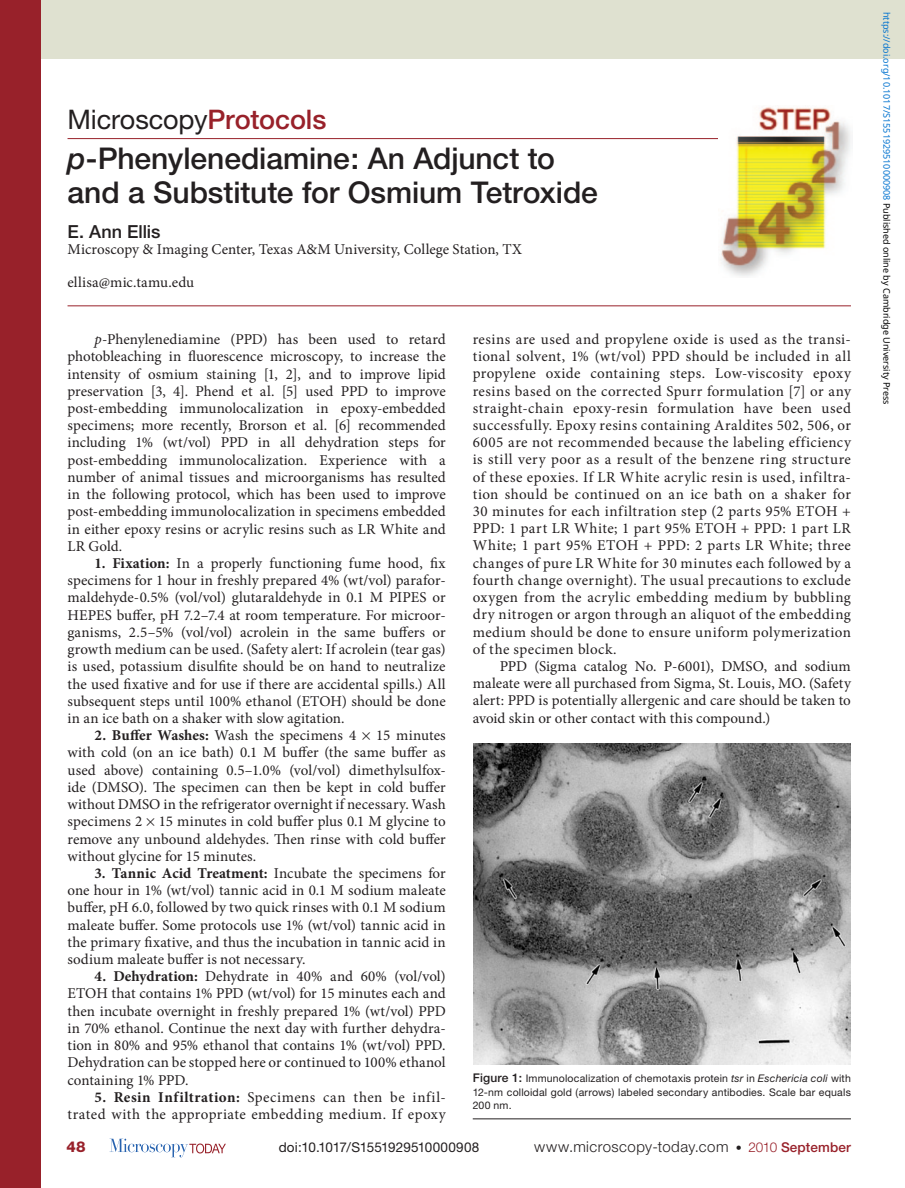
<style>
.page{position:relative;width:905px;height:1188px;background:#fff}
.page>*{position:absolute;margin:0;border:0;box-sizing:border-box;transform-origin:0 0}
.t1{font:500 30px/34.5px "Helvetica Neue";letter-spacing:-.005em;color:#231f20}
.t2{font:27px "Helvetica Neue";letter-spacing:-.005em;color:#231f20}
.t3{font:500 18px "Helvetica Neue";color:#231f20}
.t4{font:15px/17.2px "Minion Pro";letter-spacing:.01em;color:#231f20;text-align:justify}
.t5{font:15px/17.2px "Minion Pro";letter-spacing:.035em;color:#231f20;text-align:right}
.t6{font:300 15px "Helvetica Neue";letter-spacing:.03em;color:#231f20}
.t7{font:800 15px "Helvetica Neue";color:#98212a}
.t8{font:13.5px "Helvetica Neue";letter-spacing:.005em;color:#231f20}
.t9{font:10.5px/13.5px "Helvetica Neue";letter-spacing:.02em;color:#231f20;text-align:justify}
.t10{font:9px "Noto Sans";color:#0172cf}
.s1{font-weight:500;color:#98212a}
.s2{font-style:italic}
.s3{font-weight:700}
.s4{font-weight:500;font-size:12px}
.s5{font-size:12px}
.s6{font-size:13.5px;color:#98212a}
.s7{font-weight:500;font-size:13.5px;color:#98212a}
.s8{color:#000}
</style>
<div class="page">
<svg style="left:110px;top:1139px;width:116px;height:18px"></svg>
<div style="left:10px;top:0;width:894px;height:58px;background:#dfe1d0"></div>
<div style="left:0;top:0;width:40px;height:1188px;background:#98212a"></div>
<hr style="left:68px;top:138px;width:782px;height:1px;background:#98212a">
<hr style="left:68px;top:305px;width:782px;height:1px;background:#98212a">
<img style="left:718px;top:107px;width:133px;height:169px">
<img style="left:473px;top:744px;width:377px;height:320px">
<hr style="left:472px;top:1118px;width:378px;height:1px;background:#231f20">
<h2 class="t2" style="left:68px;top:104px;width:260px">Microscopy<span class="s1">Protocols</span></h2>
<h1 class="t1" style="left:68px;top:141px;width:532px"><span class="s2">p</span>-Phenylenediamine: An Adjunct to and a Substitute for Osmium Tetroxide</h1>
<p class="t3" style="left:68px;top:221px;width:94px">E. Ann Ellis</p>
<p class="t4" style="left:68px;top:241px;width:456px">Microscopy &amp; Imaging Center, Texas A&amp;M University, College Station, TX</p>
<p class="t4" style="left:68px;top:274px;width:128px">ellisa@mic.tamu.edu</p>
<p class="t4" style="left:68px;top:331px;width:380px;text-indent:27px"><span class="s2">p</span>-Phenylenediamine (PPD) has been used to retard photobleaching in fluorescence microscopy, to increase the intensity of osmium staining [1, 2], and to improve lipid preservation [3, 4]. Phend et al. [5] used PPD to improve post-embedding immunolocalization in epoxy-embedded specimens; more recently, Brorson et al. [6] recommended including 1% (wt/vol) PPD in all dehydration steps for post-embedding immunolocalization. Experience with a number of animal tissues and microorganisms has resulted in the following protocol, which has been used to improve post-embedding immunolocalization in specimens embedded in either epoxy resins or acrylic resins such as LR White and LR Gold.</p>
<p class="t4" style="left:68px;top:555px;width:379px;text-indent:27px"><span class="s3">1. Fixation:</span> In a properly functioning fume hood, fix specimens for 1 hour in freshly prepared 4% (wt/vol) parafor&shy;maldehyde-0.5% (vol/vol) glutaraldehyde in 0.1 M PIPES or HEPES buffer, pH 7.2–7.4 at room temperature. For microor&shy;ganisms, 2.5–5% (vol/vol) acrolein in the same buffers or growth medium can be used. (Safety alert: If acrolein (tear gas) is used, potassium disulfite should be on hand to neutralize the used fixative and for use if there are accidental spills.) All subsequent steps until 100% ethanol (ETOH) should be done in an ice bath on a shaker with slow agitation.</p>
<p class="t4" style="left:94px;top:727px;width:263px"><span class="s3">2. Buffer Washes:</span> Wash the specimens 4</p>
<p class="t4" style="left:68px;top:727px;width:380px;text-indent:309px">15 minutes with cold (on an ice bath) 0.1 M buffer (the same buffer as used above) containing 0.5–1.0% (vol/vol) dimethylsulfox&shy;ide (DMSO). The specimen can then be kept in cold buffer without DMSO in the refrigerator overnight if necessary. Wash specimens 2 15 minutes in cold buffer plus 0.1 M glycine to remove any unbound aldehydes. Then rinse with cold buffer without glycine for 15 minutes.</p>
<p class="t4" style="left:68px;top:865px;width:380px;text-indent:27px"><span class="s3">3. Tannic Acid Treatment:</span> Incubate the specimens for one hour in 1% (wt/vol) tannic acid in 0.1 M sodium maleate buffer, pH 6.0, followed by two quick rinses with 0.1 M sodium maleate buffer. Some protocols use 1% (wt/vol) tannic acid in the primary fixative, and thus the incubation in tannic acid in sodium maleate buffer is not necessary.</p>
<p class="t4" style="left:68px;top:968px;width:380px;text-indent:27px"><span class="s3">4. Dehydration:</span> Dehydrate in 40% and 60% (vol/vol)<br>ETOH that contains 1% PPD (wt/vol) for 15 minutes each and then incubate overnight in freshly prepared 1% (wt/vol) PPD in 70% ethanol. Continue the next day with further dehydra&shy;tion in 80% and 95% ethanol that contains 1% (wt/vol) PPD.<br>Dehydration can be stopped here or continued to 100% ethanol containing 1% PPD.</p>
<p class="t5" style="left:68px;top:1088px;width:380px"><span class="s3">5. Resin Infiltration:</span> Specimens can then be infil&shy;trated with the appropriate embedding medium. If epoxy</p>
<p class="t4" style="left:473px;top:331px;width:380px">resins are used and propylene oxide is used as the transi&shy;tional solvent, 1% (wt/vol) PPD should be included in all propylene oxide containing steps. Low-viscosity epoxy resins based on the corrected Spurr formulation [7] or any straight-chain epoxy-resin formulation have been used successfully. Epoxy resins containing Araldites 502, 506, or 6005 are not recommended because the labeling efficiency is still very poor as a result of the benzene ring structure of these epoxies. If LR White acrylic resin is used, infiltra&shy;tion should be continued on an ice bath on a shaker for 30 minutes for each infiltration step (2 parts 95% ETOH + PPD: 1 part LR White; 1 part 95% ETOH + PPD: 1 part LR White; 1 part 95% ETOH + PPD: 2 parts LR White; three changes of pure LR White for 30 minutes each followed by a fourth change overnight). The usual precautions to exclude oxygen from the acrylic embedding medium by bubbling dry nitrogen or argon through an aliquot of the embedding medium should be done to ensure uniform polymerization of the specimen block.</p>
<p class="t4" style="left:473px;top:658px;width:379px;text-indent:27px">PPD (Sigma catalog No. P-6001), DMSO, and sodium maleate were all purchased from Sigma, St. Louis, MO. (Safety alert: PPD is potentially allergenic and care should be taken to avoid skin or other contact with this compound.)</p>
<p class="t9" style="left:472px;top:1072px;width:379px"><span class="s4">Figure 1:</span> Immunolocalization of chemotaxis protein <span class="s2">tsr</span> in <span class="s2">Eschericia coli</span> with 12-nm colloidal gold (arrows) labeled secondary antibodies. Scale bar equals 200 nm.</p>
<p class="t7" style="left:66px;top:1138px;width:21px">48</p>
<p class="t8" style="left:279px;top:1139px;width:202px">doi:10.1017/S1551929510000908</p>
<p class="t6" style="left:534px;top:1137px;width:318px">www.microscopy-today.com <span class="s5">•</span> <span class="s6">2010</span> <span class="s7">September</span></p>
<p class="t10" style="left:893px;top:12px;width:394px;rotate:90deg">https://doi.org/10.1017/S1551929510000908 <span class="s8">Published online by Cambridge University Press</span></p>
</div>
